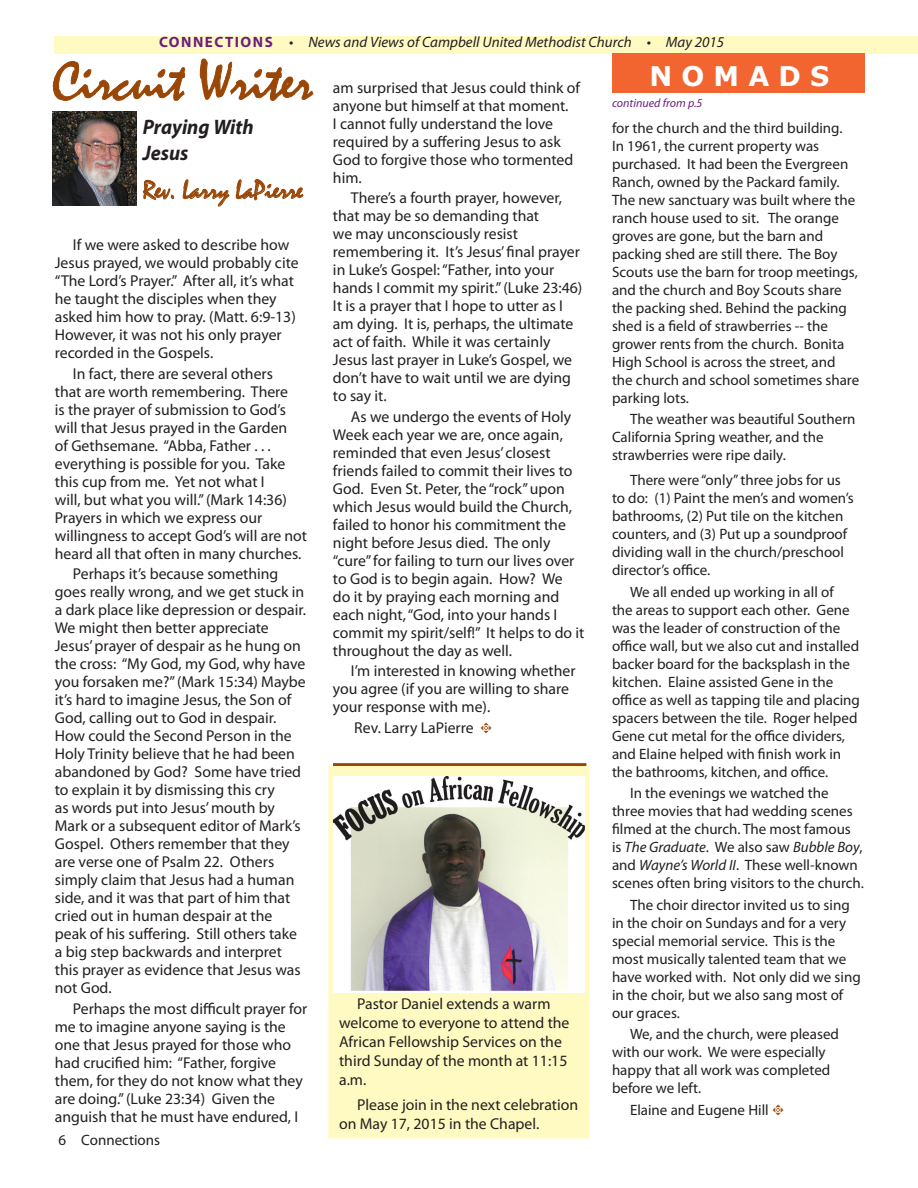
<style>
.page{position:relative;width:918px;height:1188px;background:#fff}
.page>*{position:absolute;margin:0;border:0;box-sizing:border-box;transform-origin:0 0}
.t1{font:56.1px "Mistral";color:#994606}
.t2{font:700 27px "Verdana";color:#fff}
.t3{font:26.4px "Mistral";color:#994606}
.t4{font:italic 700 21px/26.4px "Myriad Pro";color:#231f20;scale:.95 1}
.t5{font:15.75px/18px "Myriad Pro";color:#231f20}
.t6{font:15px/18px "Myriad Pro";color:#231f20}
.t7{font:italic 15px "Myriad Pro";color:#231f20}
.t8{font:italic 12px "Myriad Pro";color:#6b1f7e}
.s1{font-weight:700;font-style:normal;color:#6b1f7e}
.s2{font-family:"Type Embellishments One Let Plain";font-size:15px;color:#994606}
.s3{font-style:italic}
.s4{font-family:"Type Embellishments One Let Plain";color:#994606}
</style>
<div class="page">
<div style="left:55px;top:36px;width:863px;height:18px;background:#fffac1"></div>
<svg style="left:53px;top:61px;width:132px;height:40px"></svg>
<svg style="left:200px;top:59px;width:113px;height:42px"></svg>
<svg style="left:143px;top:180px;width:31px;height:20px"></svg>
<svg style="left:183px;top:180px;width:46px;height:27px"></svg>
<svg style="left:236px;top:179px;width:67px;height:21px"></svg>
<img style="left:52px;top:112px;width:85px;height:94px">
<hr style="left:333px;top:763px;width:253px;height:3px;background:#994606">
<div style="left:612px;top:54px;width:253px;height:39px;background:#f26430"></div>
<svg style="left:328px;top:764px;width:262px;height:375px"></svg>
<p class="t7" style="left:159px;top:33px;width:567px"><span class="s1">CONNECTIONS</span> • News and Views of Campbell United Methodist Church • May 2015</p>
<h1 class="t1" style="left:52px;top:50px;width:262px">Circuit Writer</h1>
<h2 class="t2" style="left:649px;top:57px;width:182px">N O M A D S</h2>
<p class="t5" style="left:333px;top:78px;width:249px">am surprised that Jesus could think of anyone but himself at that moment.<br>I cannot fully understand the love required by a suffering Jesus to ask<br>God to forgive those who tormented him.</p>
<p class="t5" style="left:333px;top:189px;width:251px;text-indent:18px">There’s a fourth prayer, however, that may be so demanding that<br>we may unconsciously resist remembering it. It’s Jesus’ final prayer in Luke’s Gospel: “Father, into your hands I commit my spirit.” (Luke 23:46)<br>It is a prayer that I hope to utter as I am dying. It is, perhaps, the ultimate act of faith. While it was certainly Jesus last prayer in Luke’s Gospel, we don’t have to wait until we are dying to say it.</p>
<p class="t5" style="left:333px;top:407px;width:253px;text-indent:18px">As we undergo the events of Holy Week each year we are, once again, reminded that even Jesus’ closest friends failed to commit their lives to God. Even St. Peter, the “rock” upon which Jesus would build the Church, failed to honor his commitment the night before Jesus died. The only “cure” for failing to turn our lives over to God is to begin again. How? We<br>do it by praying each morning and each night, “God, into your hands I commit my spirit/self!” It helps to do it throughout the day as well.</p>
<p class="t5" style="left:333px;top:662px;width:244px;text-indent:18px">I’m interested in knowing whether you agree (if you are willing to share your response with me).</p>
<p class="t5" style="left:354px;top:718px;width:139px">Rev. Larry LaPierre <span class="s2">t</span></p>
<p class="t8" style="left:612px;top:96px;width:92px">continued from p.5</p>
<h3 class="t4" style="left:143px;top:113px;width:118px">Praying With<br>Jesus</h3>
<p class="t6" style="left:612px;top:119px;width:249px">for the church and the third building.<br>In 1961, the current property was purchased. It had been the Evergreen Ranch, owned by the Packard family.<br>The new sanctuary was built where the ranch house used to sit. The orange groves are gone, but the barn and packing shed are still there. The Boy Scouts use the barn for troop meetings, and the church and Boy Scouts share the packing shed. Behind the packing shed is a field of strawberries -- the grower rents from the church. Bonita High School is across the street, and the church and school sometimes share parking lots.</p>
<p class="t6" style="left:612px;top:410px;width:245px;text-indent:18px">The weather was beautiful Southern<br>California Spring weather, and the strawberries were ripe daily.</p>
<p class="t6" style="left:612px;top:471px;width:243px;text-indent:18px">There were “only” three jobs for us to do: (1) Paint the men’s and women’s bathrooms, (2) Put tile on the kitchen counters, and (3) Put up a soundproof dividing wall in the church/preschool director’s office.</p>
<p class="t6" style="left:612px;top:582px;width:249px;text-indent:18px">We all ended up working in all of<br>the areas to support each other. Gene was the leader of construction of the office wall, but we also cut and installed backer board for the backsplash in the kitchen. Elaine assisted Gene in the office as well as tapping tile and placing spacers between the tile. Roger helped Gene cut metal for the office dividers, and Elaine helped with finish work in the bathrooms, kitchen, and office.</p>
<p class="t6" style="left:612px;top:784px;width:253px;text-indent:18px">In the evenings we watched the three movies that had wedding scenes filmed at the church. The most famous is <span class="s3">The Graduate</span>. We also saw <span class="s3">Bubble Boy</span>, and <span class="s3">Wayne’s World II</span>. These well-known scenes often bring visitors to the church.</p>
<p class="t6" style="left:612px;top:895px;width:250px;text-indent:18px">The choir director invited us to sing in the choir on Sundays and for a very special memorial service. This is the most musically talented team that we have worked with. Not only did we sing in the choir, but we also sang most of our graces.</p>
<p class="t6" style="left:612px;top:1025px;width:228px;text-indent:18px">We, and the church, were pleased with our work. We were especially happy that all work was completed before we left.</p>
<p class="t6" style="left:630px;top:1100px;width:156px">Elaine and Eugene Hill <span class="s4">t</span></p>
<h3 class="t3" style="left:143px;top:175px;width:162px">Rev. Larry LaPierre</h3>
<p class="t5" style="left:55px;top:236px;width:245px;text-indent:18px">If we were asked to describe how Jesus prayed, we would probably cite “The Lord’s Prayer.” After all, it’s what he taught the disciples when they asked him how to pray. (Matt. 6:9-13)<br>However, it was not his only prayer recorded in the Gospels.</p>
<p class="t5" style="left:55px;top:364px;width:254px;text-indent:18px">In fact, there are several others<br>that are worth remembering. There<br>is the prayer of submission to God’s will that Jesus prayed in the Garden<br>of Gethsemane. “Abba, Father . . . everything is possible for you. Take this cup from me. Yet not what I<br>will, but what you will.” (Mark 14:36)<br>Prayers in which we express our willingness to accept God’s will are not heard all that often in many churches.</p>
<p class="t5" style="left:55px;top:565px;width:253px;text-indent:18px">Perhaps it’s because something goes really wrong, and we get stuck in a dark place like depression or despair.<br>We might then better appreciate Jesus’ prayer of despair as he hung on the cross: “My God, my God, why have you forsaken me?” (Mark 15:34) Maybe it’s hard to imagine Jesus, the Son of God, calling out to God in despair.<br>How could the Second Person in the Holy Trinity believe that he had been abandoned by God? Some have tried to explain it by dismissing this cry<br>as words put into Jesus’ mouth by Mark or a subsequent editor of Mark’s Gospel. Others remember that they are verse one of Psalm 22. Others simply claim that Jesus had a human side, and it was that part of him that cried out in human despair at the peak of his suffering. Still others take a big step backwards and interpret this prayer as evidence that Jesus was not God.</p>
<p class="t5" style="left:55px;top:999px;width:254px;text-indent:18px">Perhaps the most difficult prayer for me to imagine anyone saying is the one that Jesus prayed for those who had crucified him: “Father, forgive them, for they do not know what they are doing.” (Luke 23:34) Given the anguish that he must have endured, I</p>
<p class="t5" style="left:339px;top:994px;width:232px;line-height:18.9px;text-indent:18px">Pastor Daniel extends a warm welcome to everyone to attend the<br>African Fellowship Services on the third Sunday of the month at 11:15 a.m.</p>
<p class="t5" style="left:339px;top:1095px;width:241px;line-height:18.9px;text-indent:18px">Please join in the next celebration on May 17, 2015 in the Chapel.</p>
<p class="t6" style="left:59px;top:1131px;width:103px">6 Connections</p>
</div>
